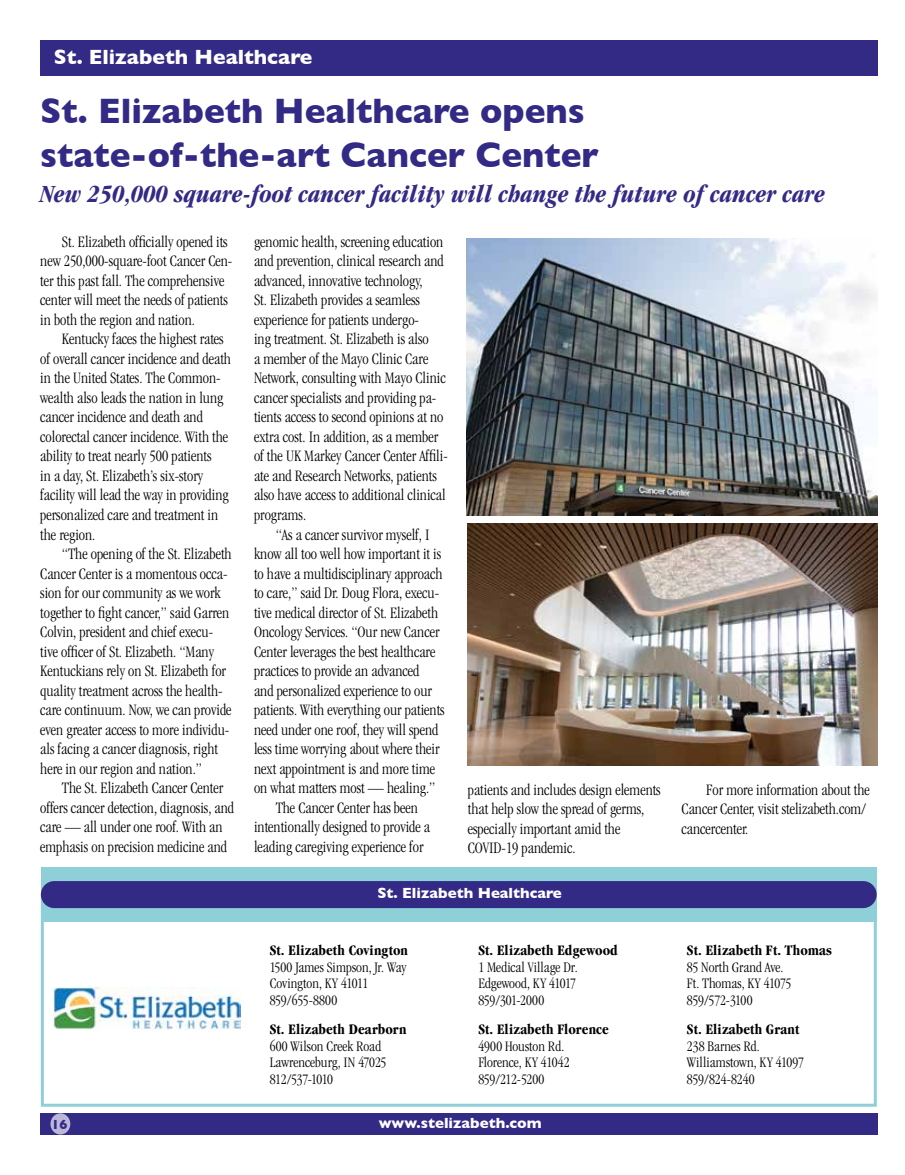
<style>
.page{position:relative;width:905px;height:1175px;background:#fff}
.page>*{position:absolute;margin:0;border:0;box-sizing:border-box;transform-origin:0 0}
.t1{font:700 36px/43.2px "Gill Sans";color:#332a86}
.t2{font:italic 700 condensed 25.5px "Garamond";color:#332a86}
.t3{font:700 21px "Gill Sans";color:#fff}
.t4{font:300 condensed 16.5px/19.5px "Garamond";color:#000}
.t5{font:300 condensed 15px/16.5px "Garamond";color:#000}
.t6{font:700 condensed 15px "Garamond";letter-spacing:.01em;color:#000}
.t7{font:700 15px "Gill Sans";color:#fff}
.t8{font:700 13.5px "Gill Sans";color:#332a86}
</style>
<div class="page">
<div style="left:40px;top:1113px;width:838px;height:21px;background:#332a86"></div>
<div style="left:41px;top:40px;width:837px;height:36px;background:#332a86"></div>
<div style="left:50px;top:1113px;width:20px;height:21px;background:#bcb7d8;border-radius:50%"></div>
<div style="left:41px;top:895px;width:835px;height:211px;background:#fff;border:3px solid #8fcfd8"></div>
<div style="left:41px;top:867px;width:835px;height:54px;background:#8fcfd8"></div>
<div style="left:41px;top:881px;width:835px;height:27px;background:#332a86;border-radius:14px"></div>
<img style="left:54px;top:987px;width:186px;height:42px">
<img style="left:466px;top:238px;width:411px;height:277px">
<img style="left:467px;top:523px;width:411px;height:242px">
<p class="t3" style="left:54px;top:40px;width:260px">St. Elizabeth Healthcare</p>
<h1 class="t1" style="left:40px;top:89px;width:560px">St. Elizabeth Healthcare opens state-of-the-art Cancer Center</h1>
<h2 class="t2" style="left:40px;top:179px;width:786px">New 250,000 square-foot cancer facility will change the future of cancer care</h2>
<p class="t4" style="left:40px;top:232px;width:193px;text-indent:22px">St. Elizabeth officially opened its new 250,000-square-foot Cancer Cen&shy;ter this past fall. The comprehensive center will meet the needs of patients in both the region and nation.</p>
<p class="t4" style="left:40px;top:329px;width:192px;text-indent:22px">Kentucky faces the highest rates of overall cancer incidence and death in the United States. The Common&shy;wealth also leads the nation in lung cancer incidence and death and colorectal cancer incidence. With the ability to treat nearly 500 patients<br>in a day, St. Elizabeth’s six-story facility will lead the way in providing personalized care and treatment in the region.</p>
<p class="t4" style="left:40px;top:544px;width:193px;text-indent:22px">“The opening of the St. Elizabeth Cancer Center is a momentous occa&shy;sion for our community as we work together to fight cancer,” said Garren Colvin, president and chief execu&shy;tive officer of St. Elizabeth. “Many Kentuckians rely on St. Elizabeth for quality treatment across the health&shy;care continuum. Now, we can provide even greater access to more individu&shy;als facing a cancer diagnosis, right here in our region and nation.”</p>
<p class="t4" style="left:40px;top:778px;width:195px;text-indent:22px">The St. Elizabeth Cancer Center offers cancer detection, diagnosis, and care — all under one roof. With an emphasis on precision medicine and</p>
<p class="t4" style="left:254px;top:232px;width:195px">genomic health, screening education and prevention, clinical research and advanced, innovative technology,<br>St. Elizabeth provides a seamless experience for patients undergo-<br>ing treatment. St. Elizabeth is also<br>a member of the Mayo Clinic Care Network, consulting with Mayo Clinic cancer specialists and providing pa&shy;tients access to second opinions at no extra cost. In addition, as a member of the UK Markey Cancer Center Affili&shy;ate and Research Networks, patients also have access to additional clinical programs.</p>
<p class="t4" style="left:276px;top:524px;width:155px">“As a cancer survivor myself, I</p>
<p class="t4" style="left:254px;top:544px;width:189px">know all too well how important it is</p>
<p class="t4" style="left:254px;top:563px;width:190px">to have a multidisciplinary approach</p>
<p class="t4" style="left:254px;top:583px;width:187px">to care,” said Dr. Doug Flora, execu-</p>
<p class="t4" style="left:254px;top:602px;width:185px">tive medical director of St. Elizabeth</p>
<p class="t4" style="left:254px;top:622px;width:187px">Oncology Services. “Our new Cancer</p>
<p class="t4" style="left:254px;top:641px;width:183px">Center leverages the best healthcare</p>
<p class="t4" style="left:254px;top:661px;width:167px">practices to provide an advanced</p>
<p class="t4" style="left:254px;top:680px;width:179px">and personalized experience to our</p>
<p class="t4" style="left:254px;top:700px;width:192px">patients. With everything our patients</p>
<p class="t4" style="left:254px;top:719px;width:186px">need under one roof, they will spend</p>
<p class="t4" style="left:254px;top:739px;width:187px">less time worrying about where their</p>
<p class="t4" style="left:254px;top:758px;width:182px">next appointment is and more time</p>
<p class="t4" style="left:254px;top:778px;width:183px">on what matters most — healing.”</p>
<p class="t4" style="left:276px;top:797px;width:144px">The Cancer Center has been</p>
<p class="t4" style="left:254px;top:817px;width:177px">intentionally designed to provide a</p>
<p class="t4" style="left:254px;top:836px;width:171px">leading caregiving experience for</p>
<p class="t4" style="left:468px;top:779px;width:194px">patients and includes design elements that help slow the spread of germs, especially important amid the<br>COVID-19 pandemic.</p>
<p class="t4" style="left:681px;top:779px;width:190px;text-indent:25px">For more information about the<br>Cancer Center, visit stelizabeth.com/ cancercenter.</p>
<p class="t7" style="left:377px;top:881px;width:186px">St. Elizabeth Healthcare</p>
<p class="t6" style="left:270px;top:941px;width:140px">St. Elizabeth Covington</p>
<p class="t5" style="left:270px;top:958px;width:138px">1500 James Simpson, Jr. Way<br>Covington, KY 41011<br>859/655-8800</p>
<p class="t6" style="left:270px;top:1020px;width:138px">St. Elizabeth Dearborn</p>
<p class="t5" style="left:270px;top:1037px;width:118px">600 Wilson Creek Road<br>Lawrenceburg, IN 47025<br>812/537-1010</p>
<p class="t6" style="left:478px;top:941px;width:141px">St. Elizabeth Edgewood</p>
<p class="t5" style="left:478px;top:958px;width:101px;text-align:justify">1 Medical Village Dr.<br>Edgewood, KY 41017<br>859/301-2000</p>
<p class="t6" style="left:478px;top:1020px;width:132px">St. Elizabeth Florence</p>
<p class="t5" style="left:478px;top:1037px;width:93px">4900 Houston Rd.<br>Florence, KY 41042<br>859/212-5200</p>
<p class="t6" style="left:687px;top:941px;width:147px">St. Elizabeth Ft. Thomas</p>
<p class="t5" style="left:687px;top:958px;width:106px">85 North Grand Ave.<br>Ft. Thomas, KY 41075<br>859/572-3100</p>
<p class="t6" style="left:687px;top:1020px;width:114px">St. Elizabeth Grant</p>
<p class="t5" style="left:687px;top:1037px;width:119px">238 Barnes Rd.<br>Williamstown, KY 41097<br>859/824-8240</p>
<p class="t8" style="left:52px;top:1113px;width:17px">16</p>
<p class="t7" style="left:379px;top:1111px;width:164px">www.stelizabeth.com</p>
</div>
